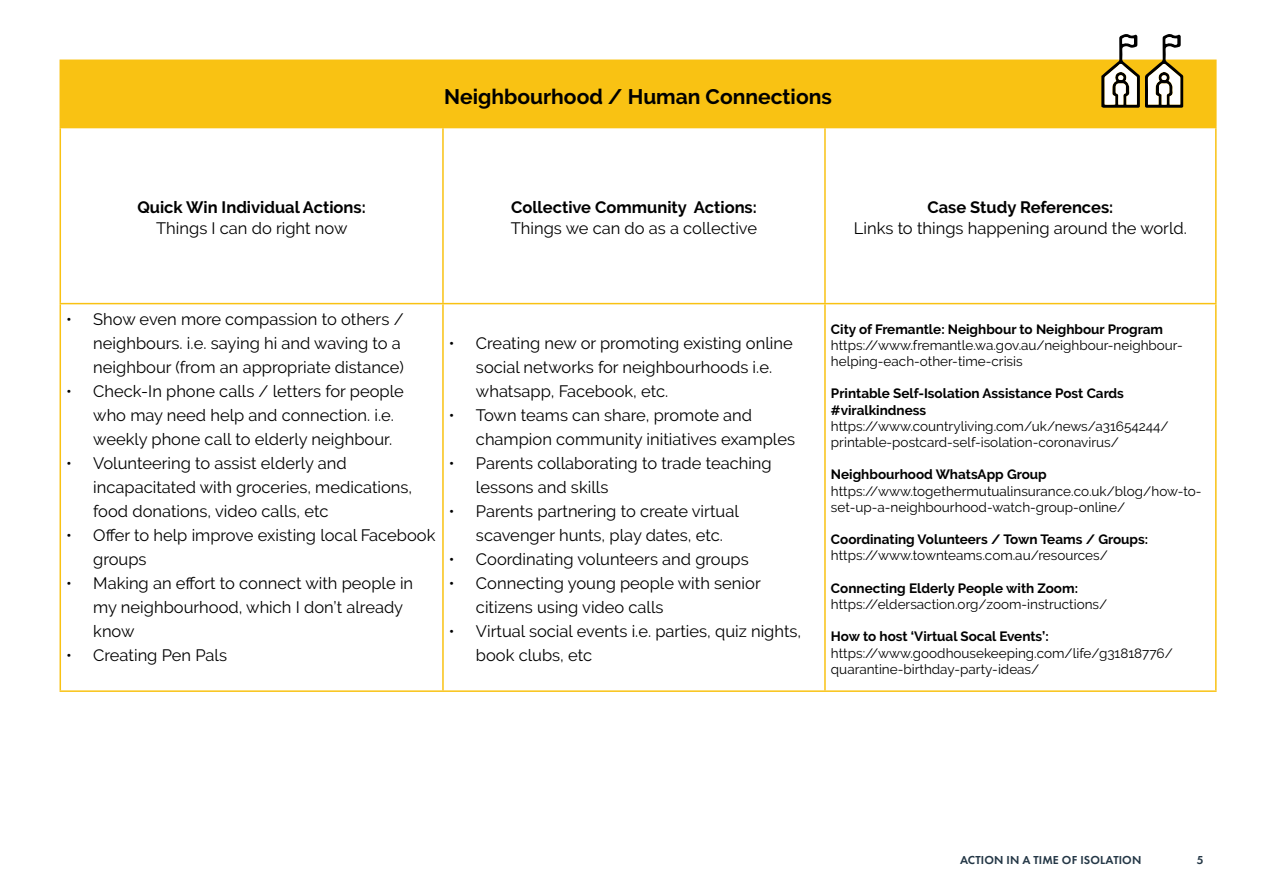
<style>
.page{position:relative;width:1263px;height:893px;background:#fff}
.page>*{position:absolute;margin:0;border:0;box-sizing:border-box;transform-origin:0 0}
.t1{font:700 21px "Raleway";color:#000}
.t2{font:16.5px/24px "Raleway";color:#000}
.t3{font:700 16.5px "Raleway";color:#000}
.t4{font:13.5px/16.2px "Raleway";color:#000}
.t5{font:700 13.5px/16.2px "Raleway";color:#000}
.t6{font:600 12px "Futura PT";letter-spacing:.01em;color:#243746}
</style>
<div class="page">
<div style="left:60px;top:60px;width:1156px;height:68px;background:#f9c213"></div>
<hr style="left:60px;top:128px;width:1px;height:175px;background:#f9c213">
<hr style="left:442px;top:128px;width:2px;height:175px;background:#f9c213">
<hr style="left:824px;top:128px;width:2px;height:175px;background:#f9c213">
<hr style="left:1215px;top:128px;width:1px;height:175px;background:#f9c213">
<hr style="left:60px;top:303px;width:383px;height:1px;background:#f9c213">
<hr style="left:60px;top:304px;width:1px;height:386px;background:#f9c213">
<hr style="left:443px;top:303px;width:382px;height:1px;background:#f9c213">
<hr style="left:442px;top:304px;width:2px;height:386px;background:#f9c213">
<hr style="left:825px;top:303px;width:391px;height:1px;background:#f9c213">
<hr style="left:824px;top:304px;width:2px;height:386px;background:#f9c213">
<hr style="left:1215px;top:304px;width:1px;height:386px;background:#f9c213">
<hr style="left:60px;top:690px;width:383px;height:2px;background:#f9c213">
<hr style="left:443px;top:690px;width:382px;height:2px;background:#f9c213">
<hr style="left:825px;top:690px;width:391px;height:2px;background:#f9c213">
<svg style="left:1101px;top:34px;width:82px;height:74px"></svg>
<p class="t1" style="left:444px;top:84px;width:389px">Neighbourhood / Human Connections</p>
<p class="t3" style="left:137px;top:198px;width:230px">Quick Win Individual Actions:</p>
<p class="t2" style="left:156px;top:216px;width:193px">Things I can do right now</p>
<p class="t3" style="left:511px;top:198px;width:247px">Collective Community Actions:</p>
<p class="t2" style="left:511px;top:216px;width:248px">Things we can do as a collective</p>
<p class="t2" style="left:93px;top:307px;width:312px;text-indent:-27px">• Show even more compassion to others / neighbours. i.e. saying hi and waving to a neighbour (from an appropriate distance)</p>
<p class="t2" style="left:93px;top:379px;width:312px;text-indent:-27px">• Check-In phone calls / letters for people who may need help and connection. i.e. weekly phone call to elderly neighbour.</p>
<p class="t2" style="left:93px;top:451px;width:321px;text-indent:-27px">• Volunteering to assist elderly and incapacitated with groceries, medications, food donations, video calls, etc</p>
<p class="t2" style="left:93px;top:523px;width:344px;text-indent:-27px">• Offer to help improve existing local Facebook groups</p>
<p class="t2" style="left:93px;top:571px;width:321px;text-indent:-27px">• Making an effort to connect with people in my neighbourhood, which I don’t already know</p>
<p class="t2" style="left:66px;top:643px;width:162px">• Creating Pen Pals</p>
<p class="t2" style="left:476px;top:331px;width:318px;text-indent:-27px">• Creating new or promoting existing online social networks for neighbourhoods i.e. whatsapp, Facebook, etc.</p>
<p class="t2" style="left:476px;top:403px;width:321px;text-indent:-27px">• Town teams can share, promote and champion community initiatives examples</p>
<p class="t2" style="left:476px;top:451px;width:297px;text-indent:-27px">• Parents collaborating to trade teaching lessons and skills</p>
<p class="t2" style="left:476px;top:499px;width:264px;text-indent:-27px">• Parents partnering to create virtual scavenger hunts, play dates, etc.</p>
<p class="t2" style="left:449px;top:547px;width:301px">• Coordinating volunteers and groups</p>
<p class="t2" style="left:476px;top:571px;width:286px;text-indent:-27px">• Connecting young people with senior citizens using video calls</p>
<p class="t2" style="left:476px;top:619px;width:327px;text-indent:-27px">• Virtual social events i.e. parties, quiz nights, book clubs, etc</p>
<p class="t3" style="left:927px;top:198px;width:187px">Case Study References:</p>
<p class="t2" style="left:854px;top:216px;width:335px">Links to things happening around the world.</p>
<p class="t5" style="left:831px;top:321px;width:334px">City of Fremantle: Neighbour to Neighbour Program</p>
<p class="t4" style="left:831px;top:337px;width:353px">https://www.fremantle.wa.gov.au/neighbour-neighbour&shy;helping-each-other-time-crisis</p>
<p class="t5" style="left:831px;top:386px;width:295px">Printable Self-Isolation Assistance Post Cards #viralkindness</p>
<p class="t4" style="left:831px;top:418px;width:339px">https://www.countryliving.com/uk/news/a31654244/ printable-postcard-self-isolation-coronavirus/</p>
<p class="t5" style="left:831px;top:467px;width:217px">Neighbourhood WhatsApp Group</p>
<p class="t4" style="left:831px;top:483px;width:372px">https://www.togethermutualinsurance.co.uk/blog/how-to&shy;set-up-a-neighbourhood-watch-group-online/</p>
<p class="t5" style="left:831px;top:531px;width:319px">Coordinating Volunteers / Town Teams / Groups:</p>
<p class="t4" style="left:831px;top:547px;width:278px">https://www.townteams.com.au/resources/</p>
<p class="t5" style="left:831px;top:580px;width:249px">Connecting Elderly People with Zoom:</p>
<p class="t4" style="left:831px;top:596px;width:278px">https://eldersaction.org/zoom-instructions/</p>
<p class="t5" style="left:831px;top:629px;width:219px">How to host ‘Virtual Socal Events’:</p>
<p class="t4" style="left:831px;top:645px;width:343px">https://www.goodhousekeeping.com/life/g31818776/ quarantine-birthday-party-ideas/</p>
<p class="t6" style="left:960px;top:852px;width:183px">ACTION IN A TIME OF ISOLATION</p>
<p class="t6" style="left:1197px;top:852px;width:8px">5</p>
</div>
